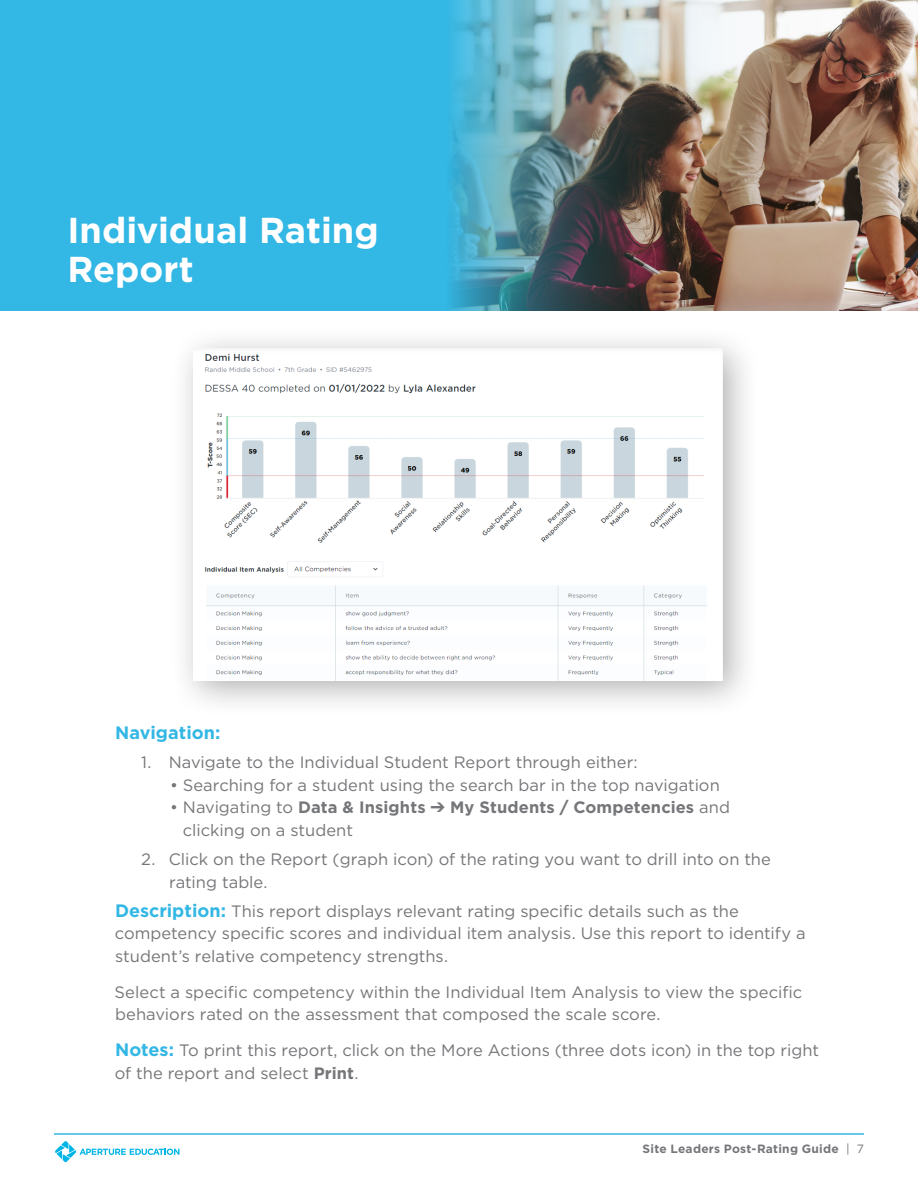
<style>
.page{position:relative;width:918px;height:1188px;background:#fff}
.page>*{position:absolute;margin:0;border:0;box-sizing:border-box;transform-origin:0 0}
.t1{font:700 36px/39px "Gotham";color:#fff}
.Body_Text{font:700 18px "Gotham";color:#33b7e4}
.Body_Text-2{font:16.5px/22.5px "Gotham";color:#757679}
.Body_Text-3{font:700 16.5px/22.5px "Gotham";letter-spacing:.005em;color:#757679}
.t2{font:700 12px "Gotham";letter-spacing:.02em;color:#757679}
.s1{font-weight:400}
.s2{font-weight:700;font-size:18px;color:#33b7e4}
.s3{font-weight:700}
</style>
<div class="page">
<svg style="left:55px;top:1141px;width:124px;height:21px"></svg>
<hr style="left:54px;top:1133px;width:810px;height:2px;background:#33b7e4">
<div style="left:0;top:0;width:918px;height:310px;background:#33b7e4"></div>
<img style="left:451px;top:0;width:467px;height:310px">
<div style="left:170px;top:325px;width:590px;height:393px;background:#231f20;opacity:.35"></div>
<img style="left:194px;top:349px;width:529px;height:332px">
<p class="t1" style="left:68px;top:209px;width:313px">Individual Rating<br>Report</p>
<p class="Body_Text" style="left:115px;top:722px;width:107px">Navigation:</p>
<p class="Body_Text-2" style="left:141px;top:751px;width:498px">1. Navigate to the Individual Student Report through either:</p>
<p class="Body_Text-2" style="left:170px;top:773px;width:551px">• Searching for a student using the search bar in the top navigation</p>
<p class="Body_Text-3" style="left:183px;top:796px;width:549px;text-indent:-13px"><span class="s1">• Navigating to</span> Data &amp; Insights ➔ My Students / Competencies <span class="s1">and clicking on a student</span></p>
<p class="Body_Text-2" style="left:169px;top:848px;width:603px;text-indent:-28px">2. Click on the Report (graph icon) of the rating you want to drill into on the rating table.</p>
<p class="Body_Text-2" style="left:115px;top:899px;width:692px"><span class="s2">Description:</span> This report displays relevant rating specific details such as the competency specific scores and individual item analysis. Use this report to identify a student’s relative competency strengths.</p>
<p class="Body_Text-2" style="left:115px;top:980px;width:689px">Select a specific competency within the Individual Item Analysis to view the specific behaviors rated on the assessment that composed the scale score.</p>
<p class="Body_Text-2" style="left:115px;top:1039px;width:706px"><span class="s2">Notes:</span> To print this report, click on the More Actions (three dots icon) in the top right of the report and select <span class="s3">Print</span>.</p>
<p class="t2" style="left:643px;top:1142px;width:223px">Site Leaders Post-Rating Guide <span class="s1">| 7</span></p>
</div>
